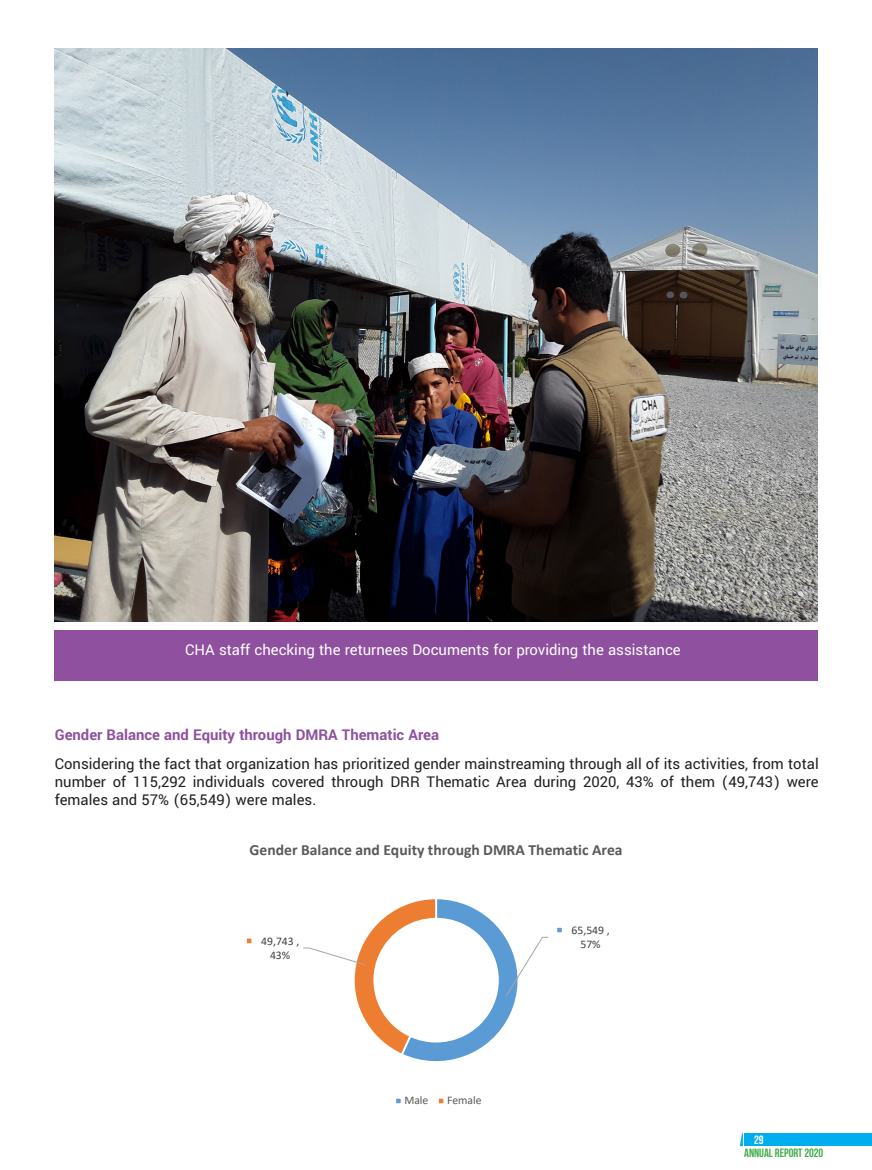
<style>
.page{position:relative;width:872px;height:1170px;background:#fff}
.page>*{position:absolute;margin:0;border:0;box-sizing:border-box;transform-origin:0 0}
.t1{font:16.5px/17.9px "Yantramanav";color:#231f20;text-align:justify}
.Paragrampe_alignemen{font:16.5px "Yantramanav";color:#fff}
.t2{font:700 16.5px "Yantramanav";color:#8e509f}
.t3{font:700 15.6px "Calibri";color:#595959}
.t4{font:700 12px "Bebas Neue";color:#40ae49}
.t5{font:12px "Bebas Neue";color:#fff}
.t6{font:11.7px "Calibri";color:#404040}
.t7{font:11.7px "Calibri";color:#595959}
</style>
<div class="page">
<svg style="left:303px;top:899px;width:246px;height:163px"></svg>
<div style="left:556px;top:926px;width:6px;height:7px;background:#5b9bd5"></div>
<div style="left:555px;top:925px;width:8px;height:9px;border:2px solid #fff"></div>
<div style="left:246px;top:937px;width:6px;height:7px;background:#ed7d31"></div>
<div style="left:245px;top:936px;width:8px;height:8px;border:2px solid #fff"></div>
<div style="left:394px;top:1096px;width:8px;height:8px;border:2px solid #fff"></div>
<div style="left:437px;top:1096px;width:8px;height:8px;border:2px solid #fff"></div>
<img style="left:54px;top:49px;width:764px;height:572px">
<div style="left:55px;top:630px;width:763px;height:50px;background:#8e509f"></div>
<div style="left:744px;top:1133px;width:128px;height:12px;background:#00aeef"></div>
<svg style="left:740px;top:1133px;width:3px;height:12px"></svg>
<p class="Paragrampe_alignemen" style="left:185px;top:639px;width:497px">CHA staff checking the returnees Documents for providing the assistance</p>
<p class="t2" style="left:55px;top:724px;width:386px">Gender Balance and Equity through DMRA Thematic Area</p>
<p class="t1" style="left:55px;top:755px;width:765px">Considering the fact that organization has prioritized gender mainstreaming through all of its activities, from total number of 115,292 individuals covered through DRR Thematic Area during 2020, 43% of them (49,743) were females and 57% (65,549) were males.</p>
<p class="t3" style="left:249px;top:838px;width:374px">Gender Balance and Equity through DMRA Thematic Area</p>
<p class="t6" style="left:571px;top:921px;width:40px">65,549 ,</p>
<p class="t6" style="left:261px;top:932px;width:40px">49,743 ,</p>
<p class="t6" style="left:580px;top:936px;width:22px">57%</p>
<p class="t6" style="left:270px;top:947px;width:22px">43%</p>
<p class="t7" style="left:404px;top:1092px;width:26px">Male</p>
<p class="t7" style="left:447px;top:1092px;width:36px">Female</p>
<p class="t5" style="left:754px;top:1132px;width:11px">29</p>
<p class="t4" style="left:744px;top:1145px;width:81px">ANNUAL REPORT 2020</p>
</div>
